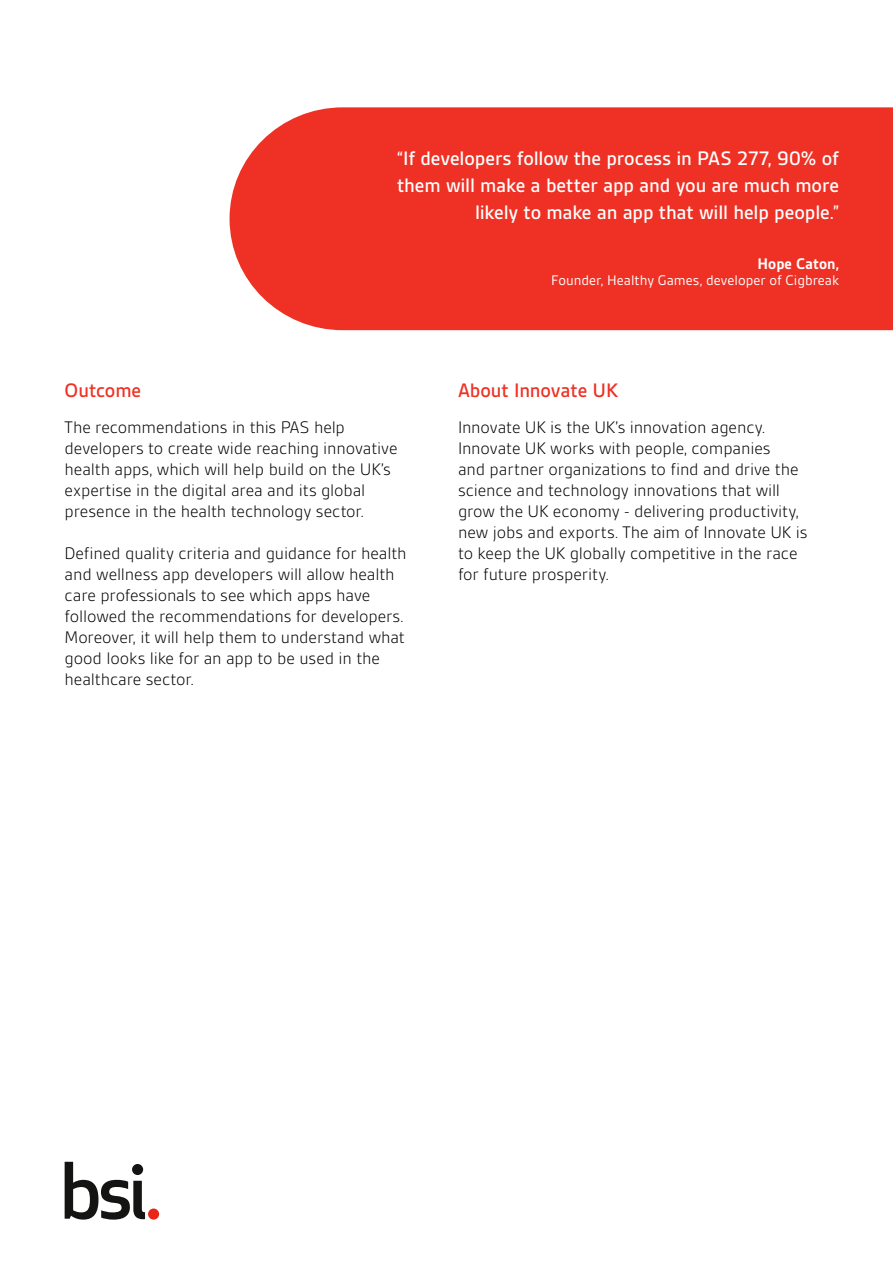
<style>
.page{position:relative;width:893px;height:1263px;background:#fff}
.page>*{position:absolute;margin:0;border:0;box-sizing:border-box;transform-origin:0 0}
.t1{font:500 21px/27px "BSI Gesta";letter-spacing:-.005em;color:#fff;text-align:right}
.t2{font:500 21px "BSI Gesta";letter-spacing:-.005em;color:#ee3124}
.t3{font:300 18px/21px "BSI Gesta";letter-spacing:-.01em;color:#000}
.t4{font:700 16.5px "BSI Gesta";color:#fff}
.t5{font:15px "BSI Gesta";color:#fff}
</style>
<div class="page">
<svg style="left:65px;top:1162px;width:80px;height:57px"></svg>
<div style="left:148px;top:1208px;width:11px;height:11px;background:#e62617;border-radius:50%"></div>
<div style="left:230px;top:107px;width:663px;height:223px;background:#ee3124"></div>
<p class="t1" style="left:397px;top:145px;width:443px">“If developers follow the process in PAS 277, 90% of them will make a better app and you are much more likely to make an app that will help people.”</p>
<p class="t4" style="left:757px;top:255px;width:83px">Hope Caton,</p>
<p class="t5" style="left:551px;top:273px;width:289px">Founder, Healthy Games, developer of Cigbreak</p>
<p class="t2" style="left:65px;top:380px;width:78px">Outcome</p>
<p class="t2" style="left:458px;top:380px;width:162px">About Innovate UK</p>
<p class="t3" style="left:65px;top:417px;width:335px">The recommendations in this PAS help developers to create wide reaching innovative health apps, which will help build on the UK’s expertise in the digital area and its global presence in the health technology sector.</p>
<p class="t3" style="left:65px;top:543px;width:343px">Defined quality criteria and guidance for health and wellness app developers will allow health care professionals to see which apps have followed the recommendations for developers.<br>Moreover, it will help them to understand what good looks like for an app to be used in the healthcare sector.</p>
<p class="t3" style="left:458px;top:417px;width:351px">Innovate UK is the UK’s innovation agency.<br>Innovate UK works with people, companies<br>and partner organizations to find and drive the science and technology innovations that will grow the UK economy - delivering productivity, new jobs and exports. The aim of Innovate UK is to keep the UK globally competitive in the race for future prosperity.</p>
</div>
